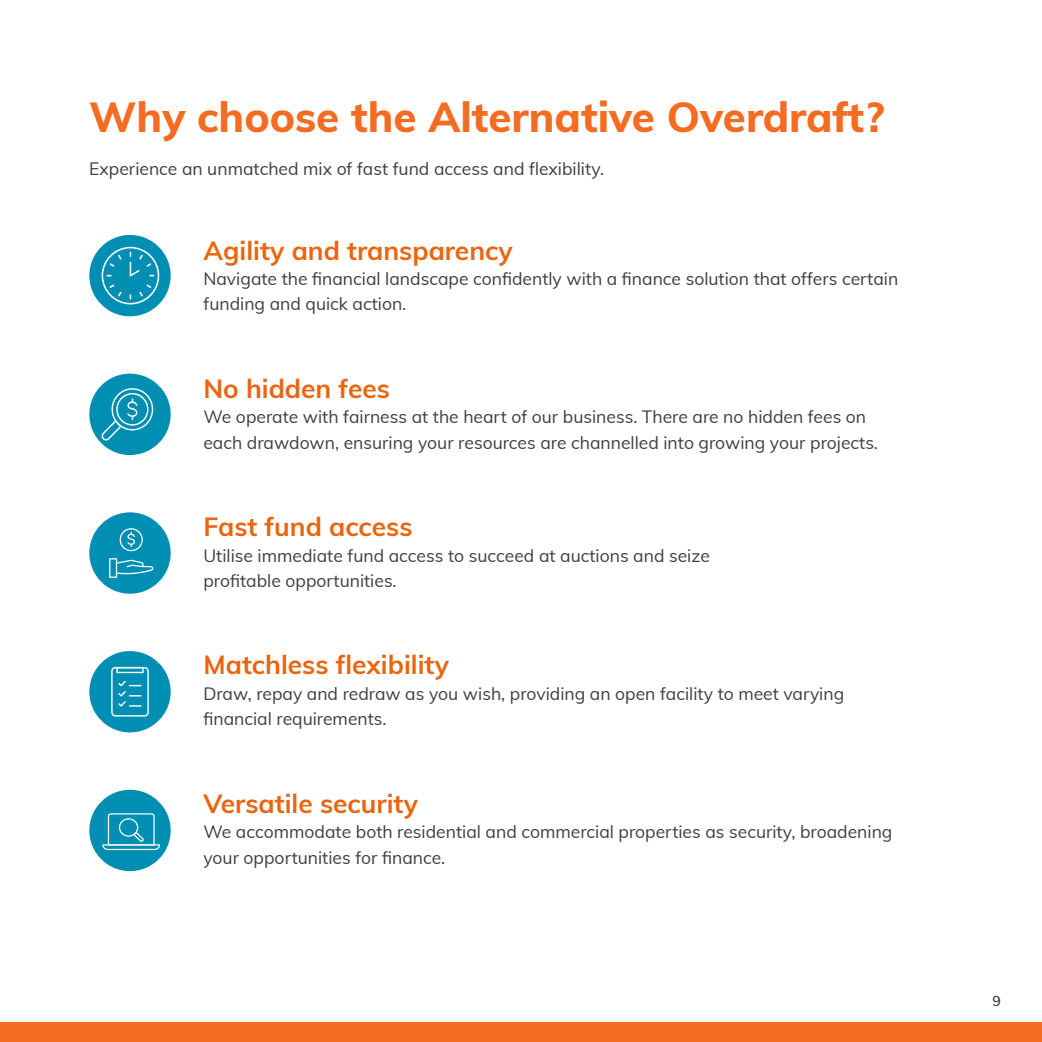
<style>
.page{position:relative;width:1042px;height:1042px;background:#fff}
.page>*{position:absolute;margin:0;border:0;box-sizing:border-box;transform-origin:0 0}
.t1{font:800 42px "Muli";color:#f36c21}
.t2{font:700 26.25px "Muli";color:#ea650d}
.t3{font:17.5px/25.4px "Muli";color:#3e3e3f}
.t4{font:600 14px "Muli";color:#3e3e3f}
</style>
<div class="page">
<div style="left:89px;top:235px;width:82px;height:81px;background:#008fb3;border-radius:50%"></div>
<svg style="left:102px;top:247px;width:57px;height:57px"></svg>
<div style="left:89px;top:374px;width:82px;height:81px;background:#008fb3;border-radius:50%"></div>
<svg style="left:102px;top:388px;width:51px;height:52px"></svg>
<div style="left:89px;top:512px;width:82px;height:82px;background:#008fb3;border-radius:50%"></div>
<svg style="left:109px;top:558px;width:44px;height:20px"></svg>
<svg style="left:120px;top:528px;width:23px;height:23px"></svg>
<div style="left:89px;top:651px;width:82px;height:81px;background:#008fb3;border-radius:50%"></div>
<svg style="left:111px;top:667px;width:38px;height:49px"></svg>
<div style="left:89px;top:790px;width:82px;height:81px;background:#008fb3;border-radius:50%"></div>
<svg style="left:102px;top:813px;width:58px;height:37px"></svg>
<div style="left:0;top:1022px;width:1042px;height:20px;background:#f36c21"></div>
<p class="t1" style="left:89px;top:86px;width:796px">Why choose the Alternative Overdraft?</p>
<p class="t3" style="left:89px;top:155px;width:516px">Experience an unmatched mix of fast fund access and flexibility.</p>
<p class="t2" style="left:203px;top:231px;width:311px">Agility and transparency</p>
<p class="t3" style="left:203px;top:265px;width:696px">Navigate the financial landscape confidently with a finance solution that offers certain funding and quick action.</p>
<p class="t2" style="left:203px;top:369px;width:188px">No hidden fees</p>
<p class="t3" style="left:203px;top:403px;width:676px">We operate with fairness at the heart of our business. There are no hidden fees on each drawdown, ensuring your resources are channelled into growing your projects.</p>
<p class="t2" style="left:203px;top:507px;width:211px">Fast fund access</p>
<p class="t3" style="left:203px;top:542px;width:508px">Utilise immediate fund access to succeed at auctions and seize profitable opportunities.</p>
<p class="t2" style="left:203px;top:646px;width:247px">Matchless flexibility</p>
<p class="t3" style="left:203px;top:680px;width:642px">Draw, repay and redraw as you wish, providing an open facility to meet varying financial requirements.</p>
<p class="t2" style="left:203px;top:784px;width:216px">Versatile security</p>
<p class="t3" style="left:203px;top:818px;width:690px">We accommodate both residential and commercial properties as security, broadening your opportunities for finance.</p>
<p class="t4" style="left:992px;top:991px;width:10px">9</p>
</div>
